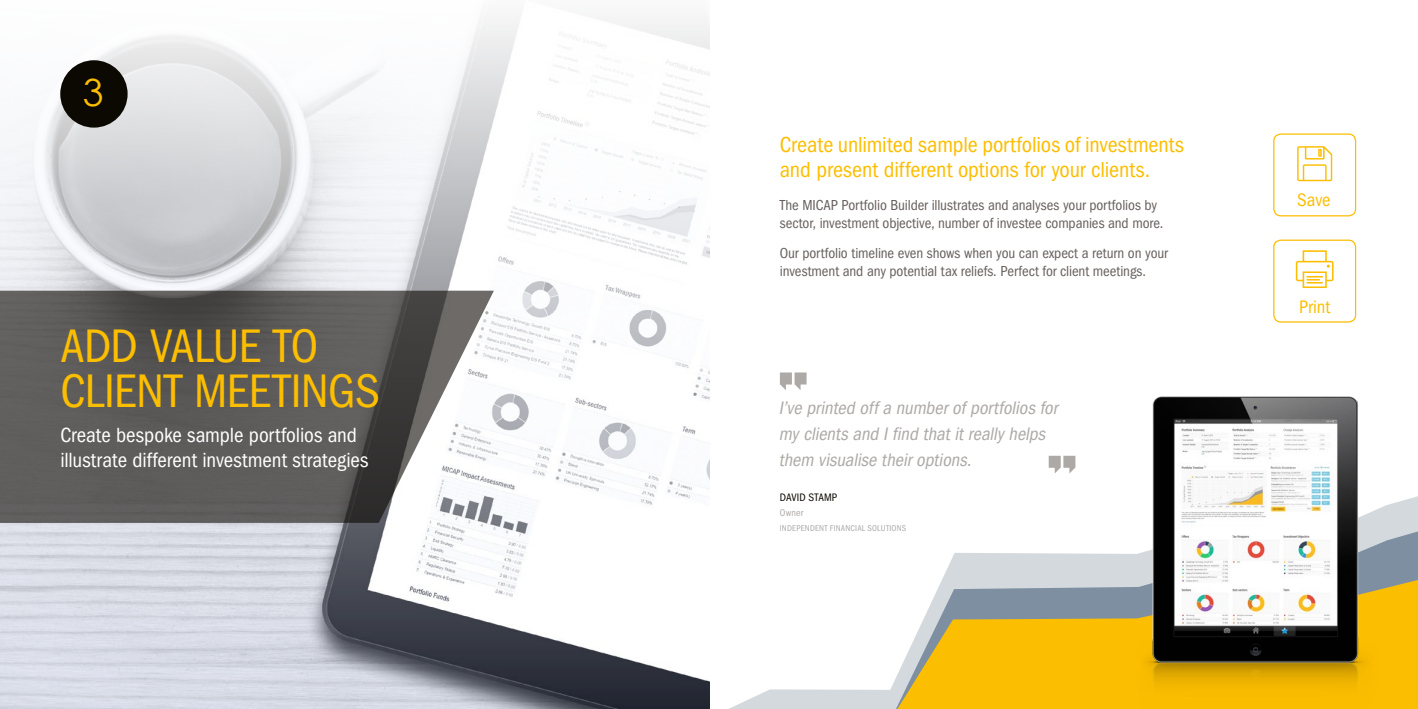
<style>
.page{position:relative;width:1418px;height:709px;background:#fff}
.page>*{position:absolute;margin:0;border:0;box-sizing:border-box;transform-origin:0 0}
.t1{font:condensed 48.75px/45px "Franklin Gothic";letter-spacing:-.01em;color:#fcbe00}
.t2{font:37.5px "Century Gothic";color:#fcbe00}
.t3{font:condensed 22.5px/25px "Franklin Gothic";letter-spacing:-.005em;color:#fcbe00}
.t4{font:condensed 21.25px/25px "Franklin Gothic";color:#fff}
.t5{font:italic condensed 18.75px/26.2px "Franklin Gothic";letter-spacing:.015em;color:#ada9a7}
.t6{font:condensed 18.75px "Franklin Gothic";color:#fcbe00}
.t7{font:condensed 15px/18.8px "Franklin Gothic";letter-spacing:-.01em;color:#66605d}
.t8{font:condensed 11.25px "Franklin Gothic";letter-spacing:.01em;color:#0c0802}
.t9{font:condensed 10px "Franklin Gothic";letter-spacing:.015em;color:#ada9a7}
.t10{font:condensed 8.75px "Franklin Gothic";letter-spacing:.02em;color:#ada9a7}
</style>
<div class="page">
<img style="left:0;top:18px;width:710px;height:691px">
<div style="left:60px;top:60px;width:68px;height:68px;background:#0c0802;border-radius:50%"></div>
<svg style="left:0;top:291px;width:494px;height:232px;background:#6b6969"></svg>
<svg style="left:729px;top:678px;width:167px;height:31px;fill:#d4d9de"></svg>
<svg style="left:896px;top:553px;width:211px;height:156px;fill:#d4d9de"></svg>
<svg style="left:897px;top:580px;width:210px;height:129px;background:#ddbd50"></svg>
<img style="left:1107px;top:396px;width:310px;height:313px">
<div style="left:1273px;top:239px;width:83px;height:83px;border:1px solid #fcbe00;border-radius:7px"></div>
<svg style="left:1295px;top:250px;width:38px;height:38px"></svg>
<svg style="left:780px;top:372px;width:26px;height:18px"></svg>
<svg style="left:1048px;top:456px;width:27px;height:17px"></svg>
<div style="left:1273px;top:133px;width:83px;height:83px;border:1px solid #fcbe00;border-radius:7px"></div>
<svg style="left:1297px;top:146px;width:35px;height:35px"></svg>
<h2 class="t2" style="left:83px;top:70px;width:22px">3</h2>
<h1 class="t1" style="left:60px;top:323px;width:321px">ADD VALUE TO<br>CLIENT MEETINGS</h1>
<h3 class="t4" style="left:60px;top:423px;width:310px">Create bespoke sample portfolios and illustrate different investment strategies</h3>
<h3 class="t3" style="left:780px;top:132px;width:405px">Create unlimited sample portfolios of investments and present different options for your clients.</h3>
<p class="t7" style="left:780px;top:195px;width:385px">The MICAP Portfolio Builder illustrates and analyses your portfolios by sector, investment objective, number of investee companies and more.</p>
<p class="t7" style="left:780px;top:243px;width:389px">Our portfolio timeline even shows when you can expect a return on your investment and any potential tax reliefs. Perfect for client meetings.</p>
<p class="t5" style="left:778px;top:395px;width:284px">I’ve printed off a numberof portfolios for my clients and Ifind thatitreally helps them visualise theiroptions.</p>
<p class="t8" style="left:780px;top:491px;width:59px">DAVID STAMP</p>
<p class="t9" style="left:780px;top:507px;width:25px">Owner</p>
<p class="t10" style="left:780px;top:523px;width:128px">INDEPENDENT FINANCIAL SOLUTIONS</p>
<p class="t6" style="left:1297px;top:189px;width:35px">Save</p>
<p class="t6" style="left:1299px;top:296px;width:33px">Print</p>
</div>
